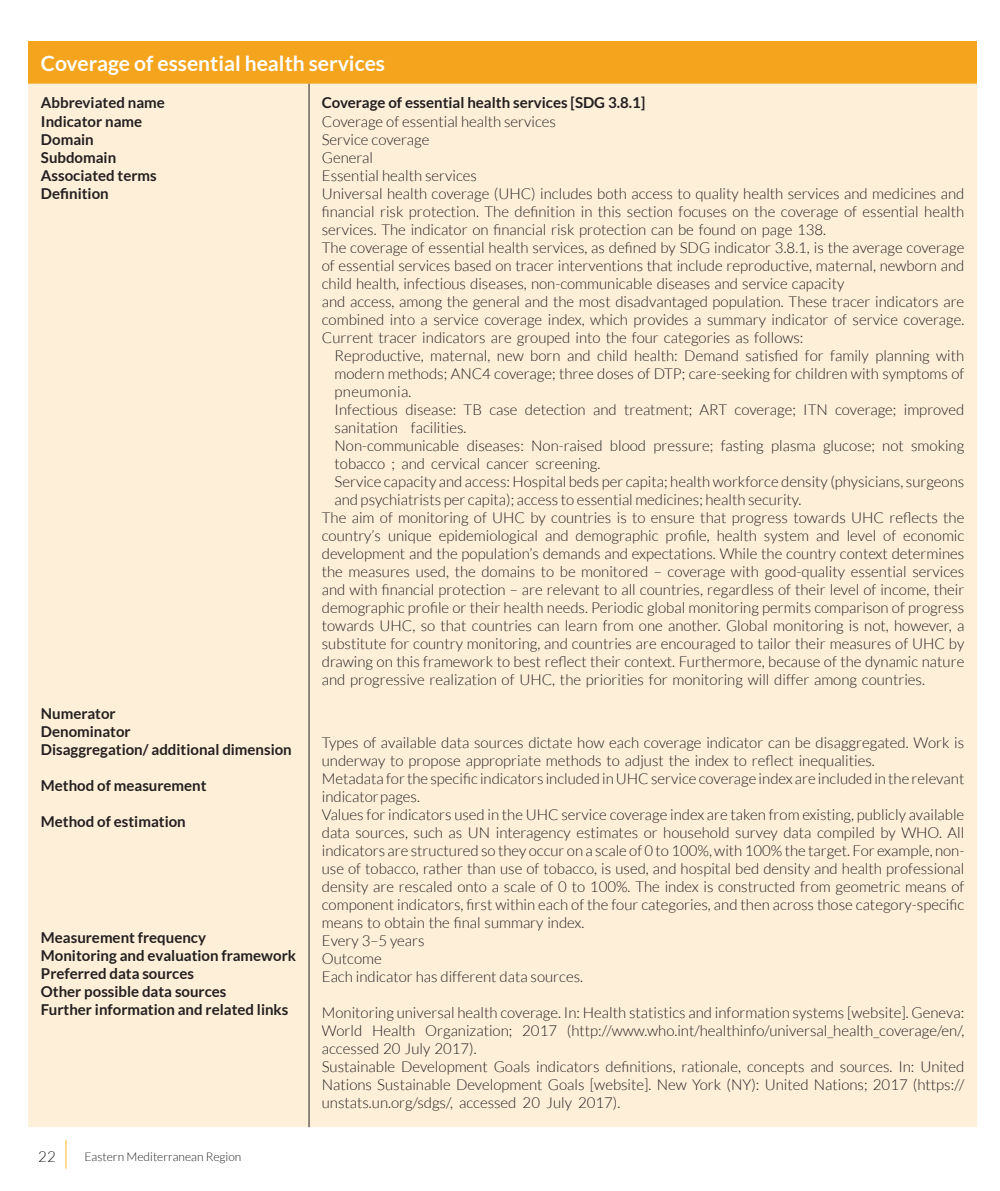
<style>
.page{position:relative;width:1000px;height:1191px;background:#fff}
.page>*{position:absolute;margin:0;border:0;box-sizing:border-box;transform-origin:0 0}
.t1{font:700 21px "Lato";color:#fff}
.t2{font:300 15px/18px "Lato";color:#231f20}
.t3{font:700 15px/18px "Lato";color:#231f20}
.t4{font:300 15px "Lato";letter-spacing:.025em;color:#231f20}
.t5{font:300 12px "Lato";color:#231f20}
</style>
<div class="page">
<svg style="left:66px;top:1139px;width:1px;height:29px"></svg>
<div style="left:28px;top:41px;width:948px;height:43px;background:#f4a51d"></div>
<div style="left:28px;top:84px;width:948px;height:1043px;background:#fdefd8"></div>
<hr style="left:309px;top:84px;width:1px;height:610px;background:#231f20">
<hr style="left:309px;top:694px;width:1px;height:433px;background:#231f20">
<h1 class="t1" style="left:41px;top:51px;width:345px">Coverage of essential health services</h1>
<p class="t3" style="left:41px;top:94px;width:125px">Abbreviated name<br>Indicator name<br>Domain<br>Subdomain<br>Associated terms<br>Definition</p>
<p class="t3" style="left:322px;top:94px;width:325px">Coverage of essential health services [SDG 3.8.1]</p>
<p class="t2" style="left:322px;top:112px;width:644px">Coverage of essential health services<br>Service coverage<br>General<br>Essential health services<br>Universal health coverage (UHC) includes both access to quality health services and medicines and financial risk protection. The definition in this section focuses on the coverage of essential health services. The indicator on financial risk protection can be found on page 138.<br>The coverage of essential health services, as defined by SDG indicator 3.8.1, is the average coverage of essential services based on tracer interventions that include reproductive, maternal, newborn and child health, infectious diseases, non-communicable diseases and service capacity<br>and access, among the general and the most disadvantaged population. These tracer indicators are combined into a service coverage index, which provides a summary indicator of service coverage.<br>Current tracer indicators are grouped into the four categories as follows:</p>
<p class="t2" style="left:334px;top:346px;width:631px">Reproductive, maternal, new born and child health: Demand satisfied for family planning with</p>
<p class="t2" style="left:334px;top:364px;width:631px">modern methods; ANC4 coverage; three doses of DTP; care-seeking for children with symptoms of</p>
<p class="t4" style="left:334px;top:383px;width:78px">pneumonia.</p>
<p class="t2" style="left:334px;top:400px;width:631px">Infectious disease: TB case detection and treatment; ART coverage; ITN coverage; improved</p>
<p class="t2" style="left:334px;top:418px;width:133px">sanitation facilities.</p>
<p class="t2" style="left:334px;top:436px;width:631px">Non-communicable diseases: Non-raised blood pressure; fasting plasma glucose; not smoking</p>
<p class="t2" style="left:334px;top:454px;width:267px">tobacco ; and cervical cancer screening.</p>
<p class="t2" style="left:334px;top:472px;width:631px">Service capacity and access: Hospital beds per capita; health workforce density (physicians, surgeons</p>
<p class="t2" style="left:334px;top:490px;width:468px">and psychiatrists per capita); access to essential medicines; health security.</p>
<p class="t2" style="left:322px;top:508px;width:644px">The aim of monitoring of UHC by countries is to ensure that progress towards UHC reflects the</p>
<p class="t2" style="left:322px;top:526px;width:644px">country’s unique epidemiological and demographic profile, health system and level of economic</p>
<p class="t2" style="left:322px;top:544px;width:644px">development and the population’s demands and expectations. While the country context determines</p>
<p class="t2" style="left:322px;top:562px;width:644px">the measures used, the domains to be monitored – coverage with good-quality essential services</p>
<p class="t2" style="left:322px;top:580px;width:644px">and with financial protection – are relevant to all countries, regardless of their level of income, their</p>
<p class="t2" style="left:322px;top:598px;width:644px">demographic profile or their health needs. Periodic global monitoring permits comparison of progress</p>
<p class="t2" style="left:322px;top:616px;width:644px">towards UHC, so that countries can learn from one another. Global monitoring is not, however, a</p>
<p class="t2" style="left:322px;top:634px;width:644px">substitute for country monitoring, and countries are encouraged to tailor their measures of UHC by</p>
<p class="t2" style="left:322px;top:652px;width:644px">drawing on this framework to best reflect their context. Furthermore, because of the dynamic nature</p>
<p class="t2" style="left:322px;top:670px;width:604px">and progressive realization of UHC, the priorities for monitoring will differ among countries.</p>
<p class="t3" style="left:41px;top:704px;width:252px">Numerator<br>Denominator<br>Disaggregation/ additional dimension</p>
<p class="t3" style="left:41px;top:776px;width:167px">Method of measurement</p>
<p class="t3" style="left:41px;top:812px;width:146px">Method of estimation</p>
<p class="t3" style="left:41px;top:928px;width:256px">Measurement frequency<br>Monitoring and evaluation framework<br>Preferred data sources<br>Other possible data sources<br>Further information and related links</p>
<p class="t2" style="left:38px;top:1147px;width:19px">22</p>
<p class="t5" style="left:84px;top:1149px;width:158px">Eastern Mediterranean Region</p>
<p class="t2" style="left:322px;top:733px;width:644px">Types of available data sources dictate how each coverage indicator can be disaggregated. Work is underway to propose appropriate methods to adjust the index to reflect inequalities.<br>Metadata for the specific indicators included in UHC service coverage index are included in the relevant indicator pages.<br>Values for indicators used in the UHC service coverage index are taken from existing, publicly available data sources, such as UN interagency estimates or household survey data compiled by WHO. All indicators are structured so they occur on a scale of 0 to 100%, with 100% the target. For example, non&shy;use of tobacco, rather than use of tobacco, is used, and hospital bed density and health professional density are rescaled onto a scale of 0 to 100%. The index is constructed from geometric means of component indicators, first within each of the four categories, and then across those category-specific means to obtain the final summary index.<br>Every 3–5 years<br>Outcome<br>Each indicator has different data sources.</p>
<p class="t2" style="left:322px;top:1003px;width:644px">Monitoring universal health coverage. In: Health statistics and information systems [website]. Geneva:<br>World Health Organization; 2017 (http://www.who.int/healthinfo/universal_health_coverage/en/, accessed 20 July 2017).<br>Sustainable Development Goals indicators definitions, rationale, concepts and sources. In: United Nations Sustainable Development Goals [website]. New York (NY): United Nations; 2017 (https:// unstats.un.org/sdgs/, accessed 20 July 2017).</p>
</div>
